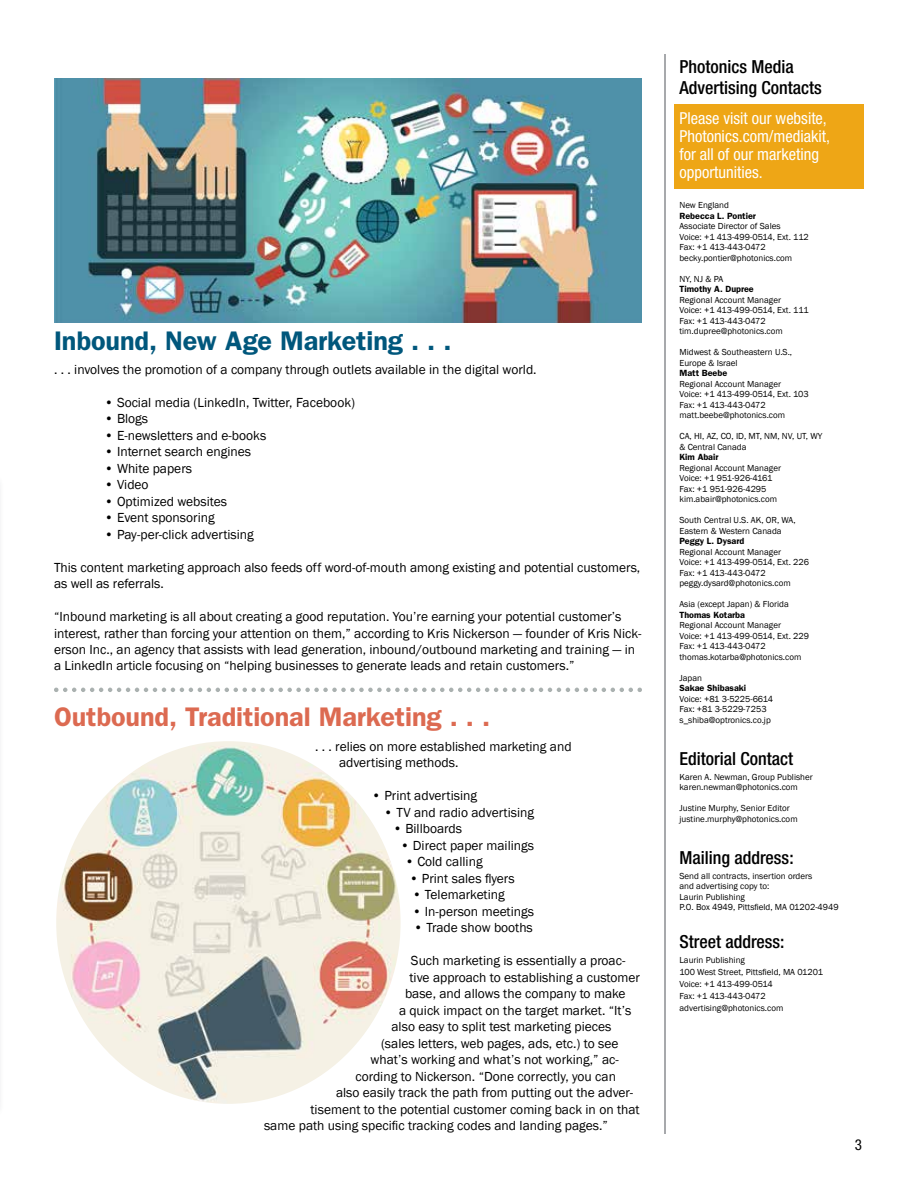
<style>
.page{position:relative;width:918px;height:1188px;background:#fff}
.page>*{position:absolute;margin:0;border:0;box-sizing:border-box;transform-origin:0 0}
.t1{font:600 27px "ITC Franklin Gothic Std";letter-spacing:-.005em;color:#dc6a51}
.t2{font:600 27px "ITC Franklin Gothic Std";letter-spacing:-.005em;color:#00577c}
.t3{font:500 condensed 18px/21px "Helvetica Neue LT Std";color:#000}
.t4{font:condensed 16.5px/18px "Helvetica Neue LT Std";color:#fff}
.t5{font:condensed 15px "Helvetica Neue LT Std";color:#000}
.t6{font:13.5px/16.5px "Franklin Gothic";color:#000}
.t7{font:9px/10.5px "Franklin Gothic";color:#000}
.t8{font:600 9px "ITC Franklin Gothic Std";color:#000}
</style>
<div class="page">
<div style="left:674px;top:104px;width:190px;height:84px;background:#eea616"></div>
<hr style="left:665px;top:54px;width:1px;height:1080px;background:#a7a9ac">
<img style="left:54px;top:78px;width:588px;height:245px">
<img style="left:56px;top:741px;width:345px;height:363px">
<svg style="left:54px;top:688px;width:588px;height:4px"></svg>
<h1 class="t2" style="left:54px;top:324px;width:399px">Inbound, New Age Marketing . . .</h1>
<p class="t6" style="left:54px;top:361px;width:484px">. . . involves the promotion of a company through outlets available in the digital world.</p>
<p class="t6" style="left:105px;top:394px;width:252px">• Social media (LinkedIn, Twitter, Facebook)</p>
<p class="t6" style="left:105px;top:411px;width:45px">• Blogs</p>
<p class="t6" style="left:105px;top:427px;width:163px">• E-newsletters and e-books</p>
<p class="t6" style="left:105px;top:444px;width:148px">• Internet search engines</p>
<p class="t6" style="left:105px;top:460px;width:89px">• White papers</p>
<p class="t6" style="left:105px;top:477px;width:46px">• Video</p>
<p class="t6" style="left:105px;top:493px;width:124px">• Optimized websites</p>
<p class="t6" style="left:105px;top:510px;width:112px">• Event sponsoring</p>
<p class="t6" style="left:105px;top:526px;width:151px">• Pay-per-click advertising</p>
<p class="t6" style="left:54px;top:559px;width:588px">This content marketing approach also feeds off word-of-mouth among existing and potential customers, as well as referrals.</p>
<p class="t6" style="left:54px;top:609px;width:589px">“Inbound marketing is all about creating a good reputation. You’re earning your potential customer’s interest, rather than forcing your attention on them,” according to Kris Nickerson — founder of Kris Nick&shy;erson Inc., an agency that assists with lead generation, inbound/outbound marketing and training — in a LinkedIn article focusing on “helping businesses to generate leads and retain customers.”</p>
<h1 class="t1" style="left:54px;top:701px;width:438px">Outbound, Traditional Marketing . . .</h1>
<p class="t6" style="left:339px;top:738px;width:234px;text-indent:-24px">. . . relies on more established marketing and advertising methods.</p>
<p class="t6" style="left:372px;top:788px;width:107px">• Print advertising</p>
<p class="t6" style="left:384px;top:804px;width:152px">• TV and radio advertising</p>
<p class="t6" style="left:393px;top:821px;width:71px">• Billboards</p>
<p class="t6" style="left:401px;top:837px;width:135px">• Direct paper mailings</p>
<p class="t6" style="left:405px;top:854px;width:79px">• Cold calling</p>
<p class="t6" style="left:410px;top:870px;width:107px">• Print sales flyers</p>
<p class="t6" style="left:412px;top:887px;width:94px">• Telemarketing</p>
<p class="t6" style="left:412px;top:903px;width:123px">• In-person meetings</p>
<p class="t6" style="left:414px;top:920px;width:120px">• Trade show booths</p>
<p class="t6" style="left:411px;top:953px;width:216px">Such marketing is essentially a proac-</p>
<p class="t6" style="left:410px;top:969px;width:232px">tive approach to establishing a customer</p>
<p class="t6" style="left:405px;top:986px;width:222px">base, and allows the company to make</p>
<p class="t6" style="left:399px;top:1002px;width:234px">a quick impact on the target market. “It’s</p>
<p class="t6" style="left:392px;top:1019px;width:222px">also easy to split test marketing pieces</p>
<p class="t6" style="left:381px;top:1035px;width:239px">(sales letters, web pages, ads, etc.) to see</p>
<p class="t6" style="left:370px;top:1052px;width:250px">what’s working and what’s not working,” ac-</p>
<p class="t6" style="left:356px;top:1068px;width:262px">cording to Nickerson. “Done correctly, you can</p>
<p class="t6" style="left:336px;top:1085px;width:299px">also easily track the path from putting out the adver-</p>
<p class="t6" style="left:311px;top:1101px;width:331px">tisement to the potential customer coming back in on that</p>
<p class="t6" style="left:264px;top:1118px;width:345px">same path using specific tracking codes and landing pages.”</p>
<h2 class="t3" style="left:680px;top:56px;width:144px">Photonics Media<br>Advertising Contacts</h2>
<p class="t4" style="left:680px;top:109px;width:152px">Please visit our website,<br>Photonics.com/mediakit, for all of our marketing opportunities.</p>
<p class="t7" style="left:680px;top:200px;width:51px">New England</p>
<p class="t8" style="left:680px;top:210px;width:78px">Rebecca L. Pontier</p>
<p class="t7" style="left:680px;top:221px;width:131px">Associate Director of Sales<br>Voice: +1 413-499-0514, Ext. 112<br>Fax: +1 413-443-0472 becky.pontier@photonics.com</p>
<p class="t7" style="left:680px;top:274px;width:45px">NY, NJ &amp; PA</p>
<p class="t8" style="left:680px;top:284px;width:76px">Timothy A. Dupree</p>
<p class="t7" style="left:680px;top:295px;width:131px">Regional Account Manager<br>Voice: +1 413-499-0514, Ext. 111<br>Fax: +1 413-443-0472 tim.dupree@photonics.com</p>
<p class="t7" style="left:680px;top:347px;width:114px">Midwest &amp; Southeastern U.S.,<br>Europe &amp; Israel</p>
<p class="t8" style="left:680px;top:368px;width:49px">Matt Beebe</p>
<p class="t7" style="left:680px;top:379px;width:131px">Regional Account Manager<br>Voice: +1 413-499-0514, Ext. 103<br>Fax: +1 413-443-0472 matt.beebe@photonics.com</p>
<p class="t7" style="left:680px;top:431px;width:144px">CA, HI, AZ, CO, ID, MT, NM, NV, UT, WY &amp; Central Canada</p>
<p class="t8" style="left:680px;top:452px;width:41px">Kim Abair</p>
<p class="t7" style="left:680px;top:463px;width:103px">Regional Account Manager<br>Voice: +1 951-926-4161<br>Fax: +1 951-926-4295 kim.abair@photonics.com</p>
<p class="t7" style="left:680px;top:515px;width:118px">South Central U.S. AK, OR, WA,<br>Eastern &amp; Western Canada</p>
<p class="t8" style="left:680px;top:536px;width:66px">Peggy L. Dysard</p>
<p class="t7" style="left:680px;top:547px;width:131px">Regional Account Manager<br>Voice: +1 413-499-0514, Ext. 226<br>Fax: +1 413-443-0472 peggy.dysard@photonics.com</p>
<p class="t7" style="left:680px;top:599px;width:111px">Asia (except Japan) &amp; Florida</p>
<p class="t8" style="left:680px;top:609px;width:67px">Thomas Kotarba</p>
<p class="t7" style="left:680px;top:620px;width:131px">Regional Account Manager<br>Voice: +1 413-499-0514, Ext. 229<br>Fax: +1 413-443-0472 thomas.kotarba@photonics.com</p>
<p class="t7" style="left:680px;top:673px;width:24px">Japan</p>
<p class="t8" style="left:680px;top:683px;width:68px">Sakae Shibasaki</p>
<p class="t7" style="left:680px;top:694px;width:95px">Voice: +81 3-5225-6614<br>Fax: +81 3-5229-7253 s_shiba@optronics.co.jp</p>
<h2 class="t3" style="left:680px;top:748px;width:115px">Editorial Contact</h2>
<p class="t7" style="left:680px;top:772px;width:135px">Karen A. Newman, Group Publisher karen.newman@photonics.com</p>
<p class="t7" style="left:680px;top:803px;width:120px">Justine Murphy, Senior Editor justine.murphy@photonics.com</p>
<h2 class="t3" style="left:680px;top:847px;width:116px">Mailing address:</h2>
<p class="t7" style="left:680px;top:871px;width:161px">Send all contracts, insertion orders<br>and advertising copy to:<br>Laurin Publishing<br>P.O. Box 4949, Pittsfield, MA 01202-4949</p>
<h2 class="t3" style="left:680px;top:931px;width:107px">Street address:</h2>
<p class="t7" style="left:680px;top:954px;width:145px;line-height:12px">Laurin Publishing<br>100 West Street, Pittsfield, MA 01201<br>Voice: +1 413-499-0514<br>Fax: +1 413-443-0472 advertising@photonics.com</p>
<p class="t5" style="left:855px;top:1136px;width:9px">3</p>
</div>
